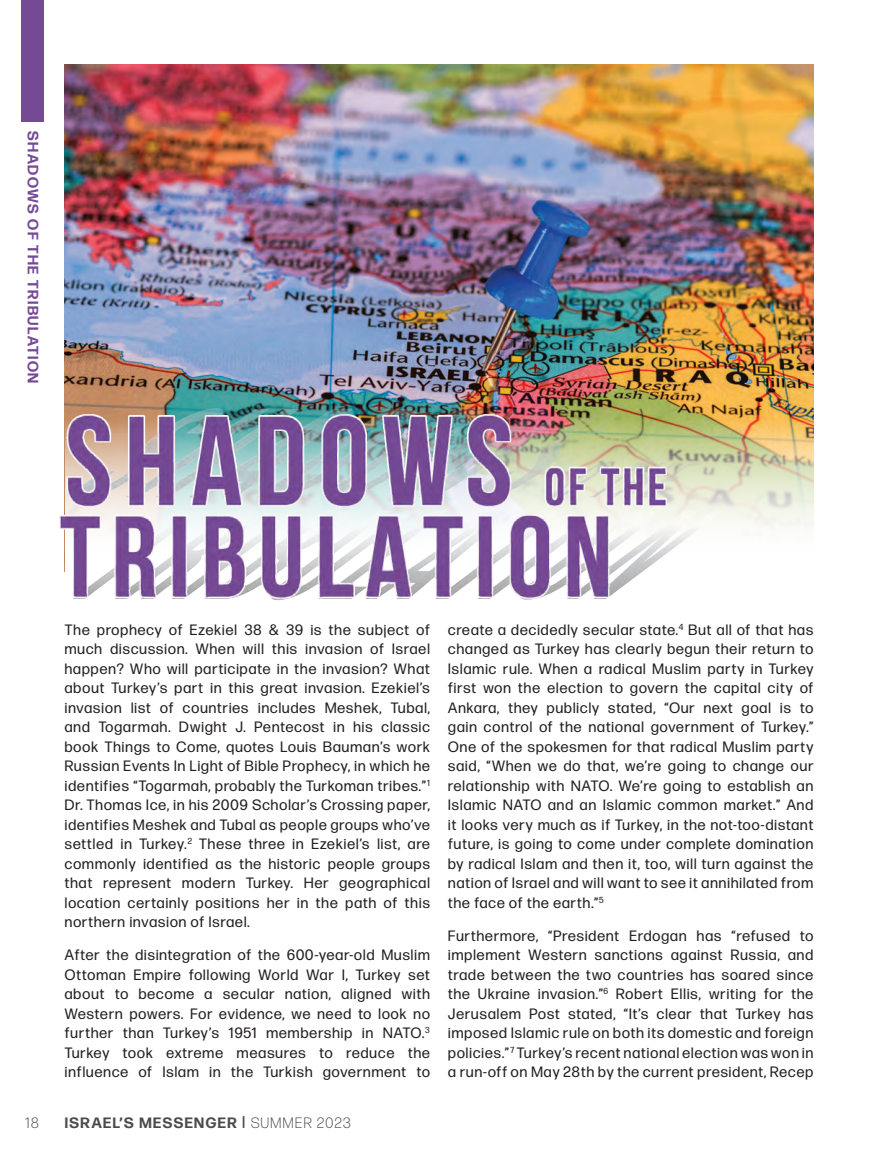
<style>
.page{position:relative;width:878px;height:1161px;background:#fff}
.page>*{position:absolute;margin:0;border:0;box-sizing:border-box;transform-origin:0 0}
.t1{font:15px/19.5px "Forma DJR Display";letter-spacing:.075em;color:#231f20;text-align:justify}
.t2{font:700 15px "Forma DJR Display";letter-spacing:.1em;color:#4a4c4c}
.t3{font:700 15px "Forma DJR Display";letter-spacing:.1em;color:#744a95}
.t4{font:300 15px "Forma DJR Display";color:#4a4c4c}
.s1{font-size:13.5px}
.s2{font-weight:300}
</style>
<div class="page">
<img style="left:65px;top:65px;width:748px;height:330px">
<img style="left:66px;top:298px;width:747px;height:230px">
<img style="left:59px;top:395px;width:683px;height:205px">
<div style="left:22px;top:0;width:22px;height:122px;background:#744a95"></div>
<p class="t3" style="left:43px;top:131px;width:254px;rotate:90deg">SHADOWS OF THE TRIBULATION</p>
<p class="t4" style="left:26px;top:1114px;width:15px">18</p>
<p class="t1" style="left:65px;top:620px;width:367px">The prophecy of Ezekiel 38 &amp; 39 is the subject of much discussion. When will this invasion of Israel happen? Who will participate in the invasion? What about Turkey’s part in this great invasion. Ezekiel’s invasion list of countries includes Meshek, Tubal, and Togarmah. Dwight J. Pentecost in his classic book Things to Come, quotes Louis Bauman’s work Russian Events In Light of Bible Prophecy, in which he identifies “Togarmah, probably the Turkoman tribes.”<sup>1<br></sup>Dr. Thomas Ice, in his 2009 Scholar’s Crossing paper, identifies Meshek and Tubal as people groups who’ve settled in Turkey.<sup>2</sup> These three in Ezekiel’s list, are commonly identified as the historic people groups that represent modern Turkey. Her geographical location certainly positions her in the path of this northern invasion of Israel.</p>
<p class="t1" style="left:65px;top:945px;width:366px">After the disintegration of the 600-year-old Muslim Ottoman Empire following World War I, Turkey set about to become a secular nation, aligned with Western powers. For evidence, we need to look no further than Turkey’s 1951 membership in NATO.<sup>3<br></sup>Turkey took extreme measures to reduce the influence of Islam in the Turkish government to</p>
<p class="t2" style="left:65px;top:1113px;width:287px">ISRAEL’S MESSENGER <span class="s1">|</span> <span class="s2">SUMMER 2023</span></p>
<p class="t1" style="left:448px;top:620px;width:367px">create a decidedly secular state.<sup>4</sup> But all of that has changed as Turkey has clearly begun their return to Islamic rule. When a radical Muslim party in Turkey first won the election to govern the capital city of Ankara, they publicly stated, “Our next goal is to gain control of the national government of Turkey.” One of the spokesmen for that radical Muslim party said, “When we do that, we’re going to change our relationship with NATO. We’re going to establish an Islamic NATO and an Islamic common market.” And it looks very much as if Turkey, in the not-too-distant future, is going to come under complete domination by radical Islam and then it, too, will turn against the nation of Israel and will want to see it annihilated from the face of the earth.”<sup>5</sup></p>
<p class="t1" style="left:448px;top:926px;width:366px">Furthermore, “President Erdogan has “refused to implement Western sanctions against Russia, and trade between the two countries has soared since the Ukraine invasion.”<sup>6</sup> Robert Ellis, writing for the Jerusalem Post stated, “It’s clear that Turkey has imposed Islamic rule on both its domestic and foreign policies.”<sup>7</sup> Turkey’s recent national election was won in a run-off on May 28th by the current president, Recep</p>
</div>
